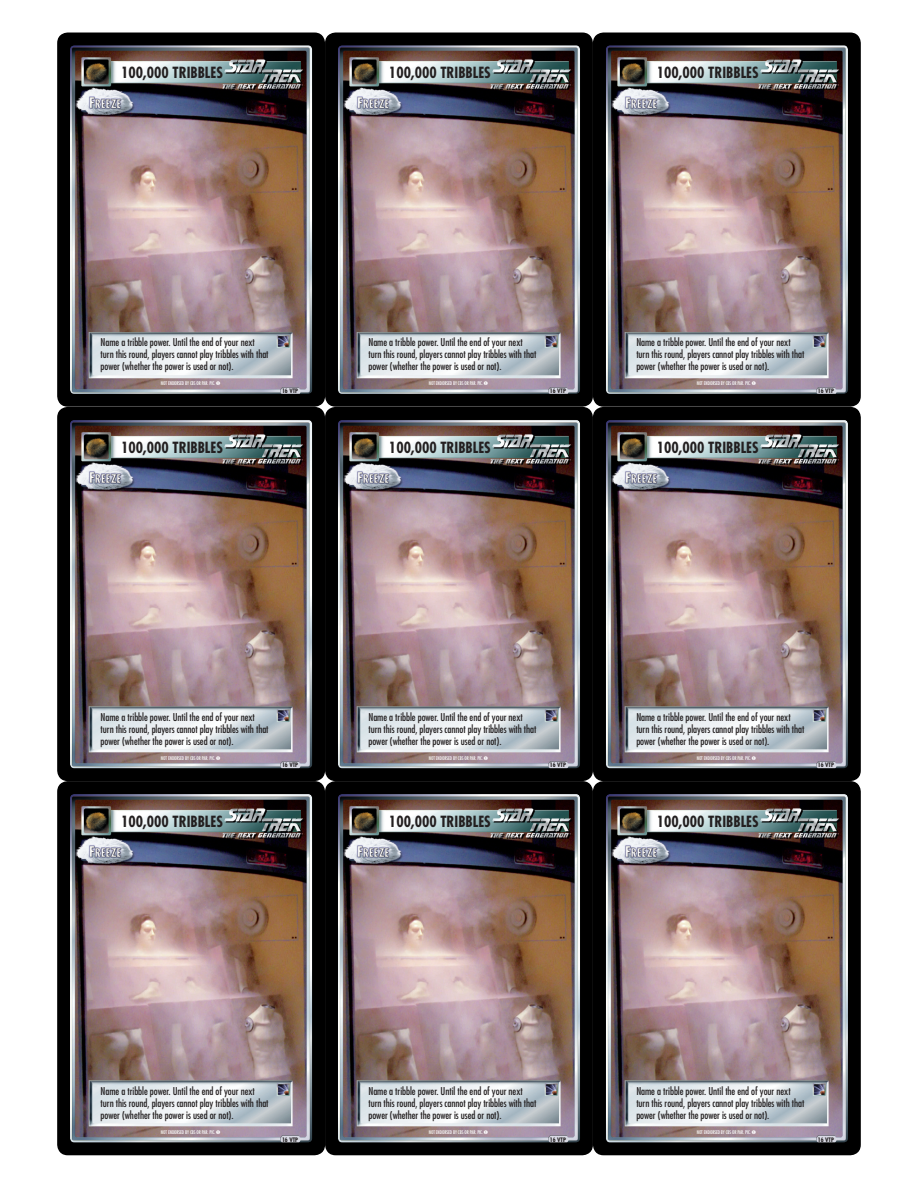
<style>
.page{position:relative;width:918px;height:1188px;background:#fff}
.page>*{position:absolute;margin:0;border:0;box-sizing:border-box;transform-origin:0 0}
.t1{font:700 condensed 15px "Futura";color:#231f20}
.t2{font:condensed 10.5px/12px "Futura";letter-spacing:-.005em;color:#231f20}
._7_ST2_Collector_Num{font:700 condensed 6px "Futura";color:#231f20}
._0_ST2_Copyright{font:condensed 4.95px "Futura";letter-spacing:-.01em;color:#fff}
</style>
<div class="page">
<div style="left:326px;top:408px;width:266px;height:372px;background:#000;border-radius:10px"></div>
<div style="left:325px;top:407px;width:268px;height:374px;border:2px solid #000;border-radius:10px"></div>
<img style="left:338px;top:420px;width:242px;height:348px">
<div style="left:326px;top:782px;width:266px;height:373px;background:#000;border-radius:10px"></div>
<div style="left:325px;top:781px;width:268px;height:374px;border:2px solid #000;border-radius:10px"></div>
<img style="left:338px;top:794px;width:242px;height:348px">
<div style="left:326px;top:33px;width:266px;height:373px;background:#000;border-radius:10px"></div>
<div style="left:325px;top:33px;width:268px;height:374px;border:2px solid #000;border-radius:10px"></div>
<img style="left:338px;top:45px;width:242px;height:349px">
<div style="left:594px;top:408px;width:266px;height:372px;background:#000;border-radius:10px"></div>
<div style="left:593px;top:407px;width:268px;height:374px;border:2px solid #000;border-radius:10px"></div>
<img style="left:606px;top:420px;width:242px;height:348px">
<div style="left:594px;top:782px;width:266px;height:373px;background:#000;border-radius:10px"></div>
<div style="left:593px;top:781px;width:268px;height:374px;border:2px solid #000;border-radius:10px"></div>
<img style="left:606px;top:794px;width:242px;height:348px">
<div style="left:594px;top:33px;width:266px;height:373px;background:#000;border-radius:10px"></div>
<div style="left:593px;top:33px;width:268px;height:374px;border:2px solid #000;border-radius:10px"></div>
<img style="left:606px;top:45px;width:242px;height:349px">
<div style="left:58px;top:408px;width:266px;height:372px;background:#000;border-radius:10px"></div>
<div style="left:57px;top:407px;width:268px;height:374px;border:2px solid #000;border-radius:10px"></div>
<img style="left:70px;top:420px;width:242px;height:348px">
<div style="left:58px;top:782px;width:266px;height:373px;background:#000;border-radius:10px"></div>
<div style="left:57px;top:781px;width:268px;height:374px;border:2px solid #000;border-radius:10px"></div>
<img style="left:70px;top:794px;width:242px;height:348px">
<div style="left:58px;top:33px;width:266px;height:373px;background:#000;border-radius:10px"></div>
<div style="left:57px;top:33px;width:268px;height:374px;border:2px solid #000;border-radius:10px"></div>
<img style="left:70px;top:45px;width:242px;height:349px">
<p class="t1" style="left:121px;top:63px;width:103px">100,000 TRIBBLES</p>
<p class="t1" style="left:389px;top:63px;width:103px">100,000 TRIBBLES</p>
<p class="t1" style="left:657px;top:63px;width:103px">100,000 TRIBBLES</p>
<p class="t2" style="left:101px;top:336px;width:170px">Name a tribble power. Until the end of your next turn this round, players cannot play tribbles with that power (whether the power is used or not).</p>
<p class="t2" style="left:368px;top:336px;width:170px">Name a tribble power. Until the end of your next turn this round, players cannot play tribbles with that power (whether the power is used or not).</p>
<p class="t2" style="left:636px;top:336px;width:170px">Name a tribble power. Until the end of your next turn this round, players cannot play tribbles with that power (whether the power is used or not).</p>
<p class="_0_ST2_Copyright" style="left:161px;top:380px;width:61px">NOT ENDORSED BY CBS OR PAR. PIC. ❶</p>
<p class="_0_ST2_Copyright" style="left:429px;top:380px;width:61px">NOT ENDORSED BY CBS OR PAR. PIC. ❶</p>
<p class="_0_ST2_Copyright" style="left:697px;top:380px;width:61px">NOT ENDORSED BY CBS OR PAR. PIC. ❶</p>
<p class="_7_ST2_Collector_Num" style="left:282px;top:387px;width:18px">16 VTP</p>
<p class="_7_ST2_Collector_Num" style="left:550px;top:387px;width:18px">16 VTP</p>
<p class="_7_ST2_Collector_Num" style="left:818px;top:387px;width:18px">16 VTP</p>
<p class="t1" style="left:121px;top:437px;width:103px">100,000 TRIBBLES</p>
<p class="t1" style="left:389px;top:437px;width:103px">100,000 TRIBBLES</p>
<p class="t1" style="left:657px;top:437px;width:103px">100,000 TRIBBLES</p>
<p class="t2" style="left:101px;top:711px;width:170px">Name a tribble power. Until the end of your next turn this round, players cannot play tribbles with that power (whether the power is used or not).</p>
<p class="t2" style="left:368px;top:711px;width:170px">Name a tribble power. Until the end of your next turn this round, players cannot play tribbles with that power (whether the power is used or not).</p>
<p class="t2" style="left:636px;top:711px;width:170px">Name a tribble power. Until the end of your next turn this round, players cannot play tribbles with that power (whether the power is used or not).</p>
<p class="_0_ST2_Copyright" style="left:161px;top:755px;width:61px">NOT ENDORSED BY CBS OR PAR. PIC. ❶</p>
<p class="_0_ST2_Copyright" style="left:429px;top:755px;width:61px">NOT ENDORSED BY CBS OR PAR. PIC. ❶</p>
<p class="_0_ST2_Copyright" style="left:697px;top:755px;width:61px">NOT ENDORSED BY CBS OR PAR. PIC. ❶</p>
<p class="_7_ST2_Collector_Num" style="left:282px;top:761px;width:18px">16 VTP</p>
<p class="_7_ST2_Collector_Num" style="left:550px;top:761px;width:18px">16 VTP</p>
<p class="_7_ST2_Collector_Num" style="left:818px;top:761px;width:18px">16 VTP</p>
<p class="t1" style="left:121px;top:812px;width:103px">100,000 TRIBBLES</p>
<p class="t1" style="left:389px;top:812px;width:103px">100,000 TRIBBLES</p>
<p class="t1" style="left:657px;top:812px;width:103px">100,000 TRIBBLES</p>
<p class="t2" style="left:101px;top:1085px;width:170px">Name a tribble power. Until the end of your next turn this round, players cannot play tribbles with that power (whether the power is used or not).</p>
<p class="_0_ST2_Copyright" style="left:161px;top:1129px;width:61px">NOT ENDORSED BY CBS OR PAR. PIC. ❶</p>
<p class="_7_ST2_Collector_Num" style="left:282px;top:1135px;width:18px">16 VTP</p>
<p class="t2" style="left:368px;top:1085px;width:170px">Name a tribble power. Until the end of your next turn this round, players cannot play tribbles with that power (whether the power is used or not).</p>
<p class="_0_ST2_Copyright" style="left:429px;top:1129px;width:61px">NOT ENDORSED BY CBS OR PAR. PIC. ❶</p>
<p class="_7_ST2_Collector_Num" style="left:550px;top:1135px;width:18px">16 VTP</p>
<p class="t2" style="left:636px;top:1085px;width:170px">Name a tribble power. Until the end of your next turn this round, players cannot play tribbles with that power (whether the power is used or not).</p>
<p class="_0_ST2_Copyright" style="left:697px;top:1129px;width:61px">NOT ENDORSED BY CBS OR PAR. PIC. ❶</p>
<p class="_7_ST2_Collector_Num" style="left:818px;top:1135px;width:18px">16 VTP</p>
</div>
